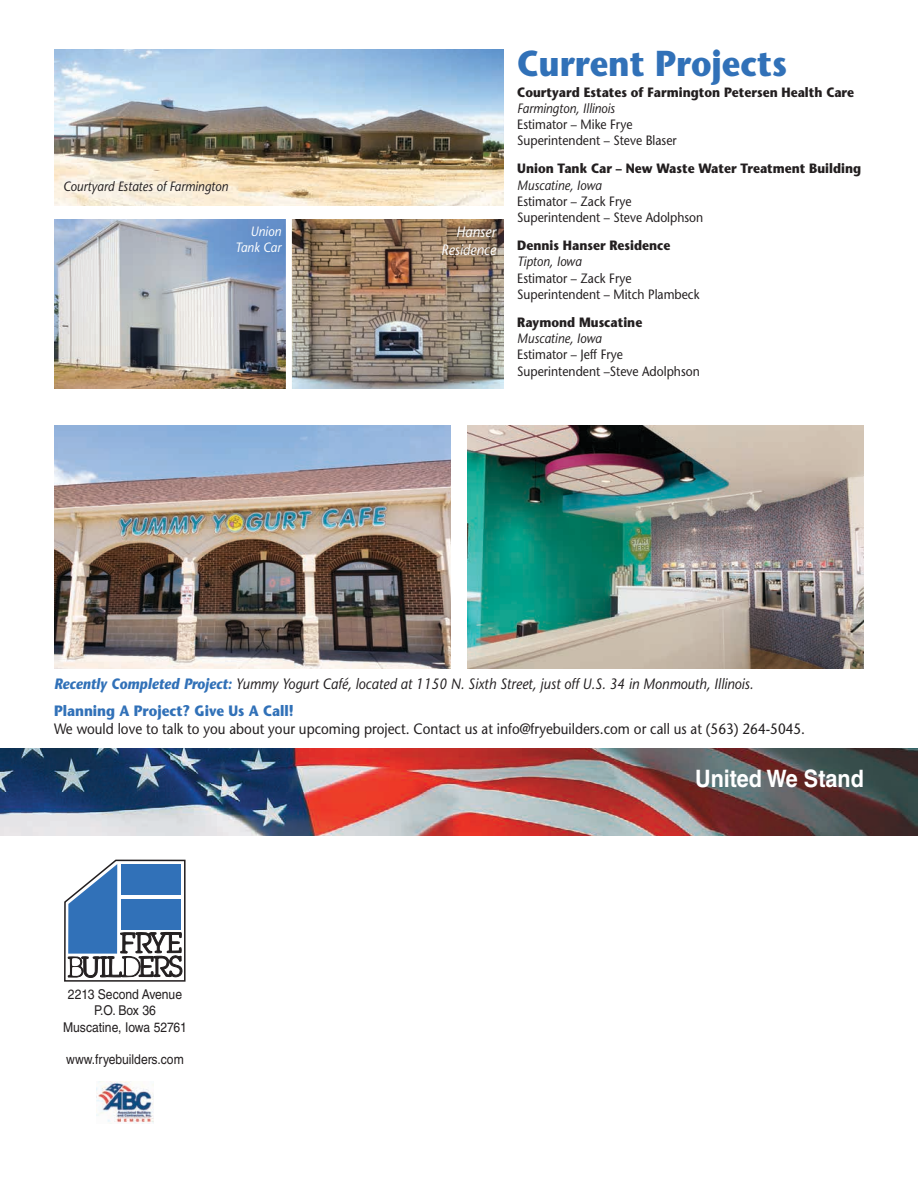
<style>
.page{position:relative;width:918px;height:1188px;background:#fff}
.page>*{position:absolute;margin:0;border:0;box-sizing:border-box;transform-origin:0 0}
.t1{font:700 36px "Stone Sans Std";color:#3171b8;scale:.9 1}
.t2{font:700 24px "Helvetica LT Std";color:#fff;scale:.9 1}
.t3{font:italic 500 15px/27px "Stone Sans Std";color:#231f20;scale:.9 1}
.t4{font:500 15px "Stone Sans Std";color:#231f20;scale:.9 1}
.t5{font:italic 500 15px/18px "Stone Sans Std";color:#fff;text-align:right;scale:.9 1}
.t6{font:500 13.5px/16.2px "Stone Sans Std";color:#231f20;scale:.9 1}
.t7{font:700 13.5px "Stone Sans Std";color:#231f20;scale:.9 1}
.t8{font:italic 500 13.5px "Stone Sans Std";color:#231f20;scale:.9 1}
.t9{font:13.5px/16.2px "Helvetica LT Std";color:#231f20;text-align:center;scale:.9 1}
.t10{font:italic 500 13.5px/16.2px "Stone Sans Std";color:#fff;text-align:right;scale:.9 1}
.s1{font-weight:700;color:#3171b8}
.s2{font-weight:700;font-style:normal;color:#3171b8}
</style>
<div class="page">
<svg style="left:64px;top:860px;width:122px;height:122px"></svg>
<img style="left:97px;top:1082px;width:56px;height:42px">
<img style="left:0;top:748px;width:918px;height:88px">
<img style="left:54px;top:426px;width:397px;height:243px">
<img style="left:467px;top:426px;width:397px;height:243px">
<img style="left:54px;top:219px;width:449px;height:169px">
<img style="left:54px;top:49px;width:449px;height:157px">
<div style="left:286px;top:219px;width:6px;height:178px;background:#fff"></div>
<p class="t8" style="left:63px;top:178px;width:185px">Courtyard Estates of Farmington</p>
<p class="t10" style="left:235px;top:223px;width:53px">Union<br>Tank Car</p>
<p class="t5" style="left:441px;top:223px;width:62px">Hanser<br>Residence</p>
<h1 class="t1" style="left:517px;top:42px;width:301px">Current Projects</h1>
<p class="t7" style="left:517px;top:84px;width:376px">Courtyard Estates of Farmington Petersen Health Care</p>
<p class="t8" style="left:517px;top:100px;width:110px">Farmington, Illinois</p>
<p class="t6" style="left:517px;top:116px;width:179px">Estimator – Mike Frye<br>Superintendent – Steve Blaser</p>
<p class="t7" style="left:517px;top:161px;width:384px">Union Tank Car – New Waste Water Treatment Building</p>
<p class="t8" style="left:517px;top:177px;width:95px">Muscatine, Iowa</p>
<p class="t6" style="left:517px;top:193px;width:208px">Estimator – Zack Frye<br>Superintendent – Steve Adolphson</p>
<p class="t7" style="left:517px;top:237px;width:172px">Dennis Hanser Residence</p>
<p class="t8" style="left:517px;top:254px;width:73px">Tipton, Iowa</p>
<p class="t6" style="left:517px;top:270px;width:204px">Estimator – Zack Frye<br>Superintendent – Mitch Plambeck</p>
<p class="t7" style="left:517px;top:314px;width:140px">Raymond Muscatine</p>
<p class="t8" style="left:517px;top:331px;width:95px">Muscatine, Iowa</p>
<p class="t6" style="left:517px;top:347px;width:204px">Estimator – Jeff Frye<br>Superintendent –Steve Adolphson</p>
<p class="t3" style="left:54px;top:671px;width:779px"><span class="s1">Recently Completed Project:</span> Yummy Yogurt Café, located at 1150 N. Sixth Street, just off U.S. 34 in Monmouth, Illinois.<br><span class="s2">Planning A Project? Give Us A Call!</span></p>
<p class="t4" style="left:54px;top:720px;width:836px">We would love to talk to you about your upcoming project. Contact us at info@fryebuilders.com or call us at (563) 264-5045.</p>
<p class="t9" style="left:63px;top:986px;width:139px">2213 Second Avenue<br>P.O. Box 36<br>Muscatine, Iowa 52761</p>
<p class="t9" style="left:66px;top:1051px;width:132px">www.fryebuilders.com</p>
<h2 class="t2" style="left:695px;top:764px;width:189px">United We Stand</h2>
</div>
